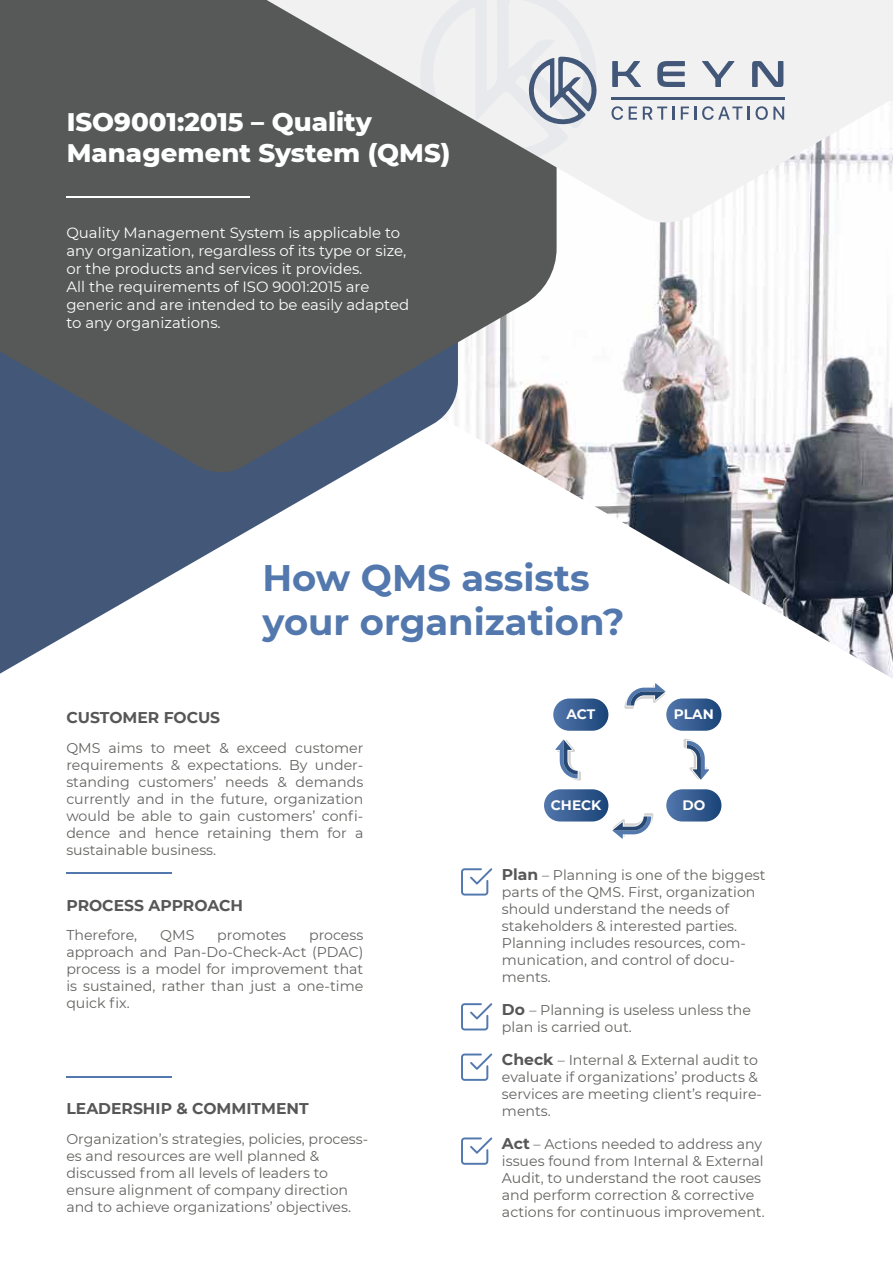
<style>
.page{position:relative;width:893px;height:1263px;background:#fff}
.page>*{position:absolute;margin:0;border:0;box-sizing:border-box;transform-origin:0 0}
.t1{font:700 36.9px/44.2px "Montserrat";color:#5278ae}
.t2{font:800 25.95px/31.2px "Montserrat";color:#fff}
.t3{font:700 15.6px "Montserrat";color:#575757}
.t4{font:14.85px/17.9px "Montserrat";color:#fff}
.t5{font:14.1px/17px "Montserrat";color:#636361}
.t6{font:700 13.65px "Montserrat";color:#fff}
.s1{font-weight:700;font-size:15.6px;color:#575757}
</style>
<div class="page">
<img style="left:539px;top:225px;width:354px;height:454px">
<svg style="left:0;top:474px;width:346px;height:200px"></svg>
<svg style="left:0;top:0;width:557px;height:474px;background:#626569"></svg>
<svg style="left:266px;top:0;width:627px;height:225px;fill:#f1f1f2"></svg>
<hr style="left:66px;top:196px;width:184px;height:2px;background:#fff">
<hr style="left:66px;top:872px;width:106px;height:1px;background:#5278ae">
<svg style="left:461px;top:868px;width:31px;height:27px"></svg>
<svg style="left:461px;top:1003px;width:31px;height:27px"></svg>
<svg style="left:461px;top:1053px;width:31px;height:28px"></svg>
<svg style="left:461px;top:1137px;width:31px;height:28px"></svg>
<hr style="left:66px;top:1076px;width:106px;height:1px;background:#5278ae">
<div style="left:553px;top:698px;width:55px;height:33px;background:linear-gradient(to right,#577aae,#194377);border-radius:16px"></div>
<svg style="left:624px;top:683px;width:42px;height:26px"></svg>
<svg style="left:612px;top:813px;width:41px;height:26px"></svg>
<svg style="left:683px;top:739px;width:26px;height:41px"></svg>
<svg style="left:555px;top:739px;width:26px;height:41px"></svg>
<div style="left:666px;top:698px;width:55px;height:33px;background:linear-gradient(to right,#577aae,#194377);border-radius:16px"></div>
<div style="left:544px;top:789px;width:64px;height:32px;background:linear-gradient(to right,#5377ac,#1c4679);border-radius:16px"></div>
<div style="left:666px;top:789px;width:55px;height:32px;background:linear-gradient(to right,#5779ae,#194377);border-radius:16px"></div>
<svg style="left:611px;top:106px;width:12px;height:14px"></svg>
<svg style="left:629px;top:107px;width:8px;height:13px"></svg>
<svg style="left:643px;top:107px;width:24px;height:13px"></svg>
<svg style="left:673px;top:107px;width:2px;height:13px"></svg>
<svg style="left:681px;top:107px;width:15px;height:13px"></svg>
<svg style="left:702px;top:106px;width:40px;height:14px"></svg>
<svg style="left:748px;top:106px;width:36px;height:14px"></svg>
<svg style="left:612px;top:61px;width:29px;height:26px"></svg>
<svg style="left:657px;top:61px;width:28px;height:26px"></svg>
<svg style="left:702px;top:61px;width:32px;height:26px"></svg>
<svg style="left:752px;top:61px;width:31px;height:26px"></svg>
<svg style="left:417px;top:0;width:185px;height:169px"></svg>
<hr style="left:611px;top:97px;width:174px;height:2px;background:#435779">
<h2 class="t2" style="left:67px;top:104px;width:385px">ISO9001:2015 – Quality<br>Management System (QMS)</h2>
<p class="t4" style="left:66px;top:223px;width:344px">Quality Management System is applicable to any organization, regardless of its type or size, or the products and services it provides.<br>All the requirements of ISO 9001:2015 are generic and are intended to be easily adapted to any organizations.</p>
<p class="t3" style="left:66px;top:707px;width:155px">CUSTOMER FOCUS</p>
<h1 class="t1" style="left:262px;top:553px;width:364px">How QMS assists your organization?</h1>
<p class="t6" style="left:566px;top:705px;width:30px">ACT</p>
<p class="t6" style="left:674px;top:705px;width:41px">PLAN</p>
<p class="t5" style="left:66px;top:739px;width:299px;text-align:justify">QMS aims to meet &amp; exceed customer requirements &amp; expectations. By under&shy;standing customers’ needs &amp; demands currently and in the future, organization would be able to gain customers’ confi&shy;dence and hence retaining them for a sustainable business.</p>
<p class="t3" style="left:66px;top:894px;width:178px">PROCESS APPROACH</p>
<p class="t5" style="left:66px;top:926px;width:72px">Therefore,</p>
<p class="t5" style="left:160px;top:926px;width:36px">QMS</p>
<p class="t5" style="left:217px;top:926px;width:70px">promotes</p>
<p class="t5" style="left:66px;top:926px;width:299px;text-align:justify;text-indent:243px">process approach and Pan-Do-Check-Act (PDAC) process is a model for improvement that is sustained, rather than just a one-time quick fix.</p>
<p class="t3" style="left:66px;top:1097px;width:244px">LEADERSHIP &amp; COMMITMENT</p>
<p class="t5" style="left:66px;top:1129px;width:303px">Organization’s strategies, policies, process&shy;es and resources are well planned &amp; discussed from all levels of leaders to ensure alignment of company direction and to achieve organizations’ objectives.</p>
<p class="t6" style="left:551px;top:795px;width:52px">CHECK</p>
<p class="t6" style="left:682px;top:795px;width:24px">DO</p>
<p class="t5" style="left:502px;top:866px;width:265px"><span class="s1">Plan</span> – Planning is one of the biggest parts of the QMS. First, organization should understand the needs of stakeholders &amp; interested parties.<br>Planning includes resources, com&shy;munication, and control of docu&shy;ments.</p>
<p class="t5" style="left:502px;top:1001px;width:251px"><span class="s1">Do</span> – Planning is useless unless the plan is carried out.</p>
<p class="t5" style="left:502px;top:1051px;width:262px"><span class="s1">Check</span> – Internal &amp; External audit to evaluate if organizations’ products &amp; services are meeting client’s require&shy;ments.</p>
<p class="t5" style="left:502px;top:1135px;width:264px"><span class="s1">Act</span> – Actions needed to address any issues found from Internal &amp; External Audit, to understand the root causes and perform correction &amp; corrective actions for continuous improvement.</p>
</div>
